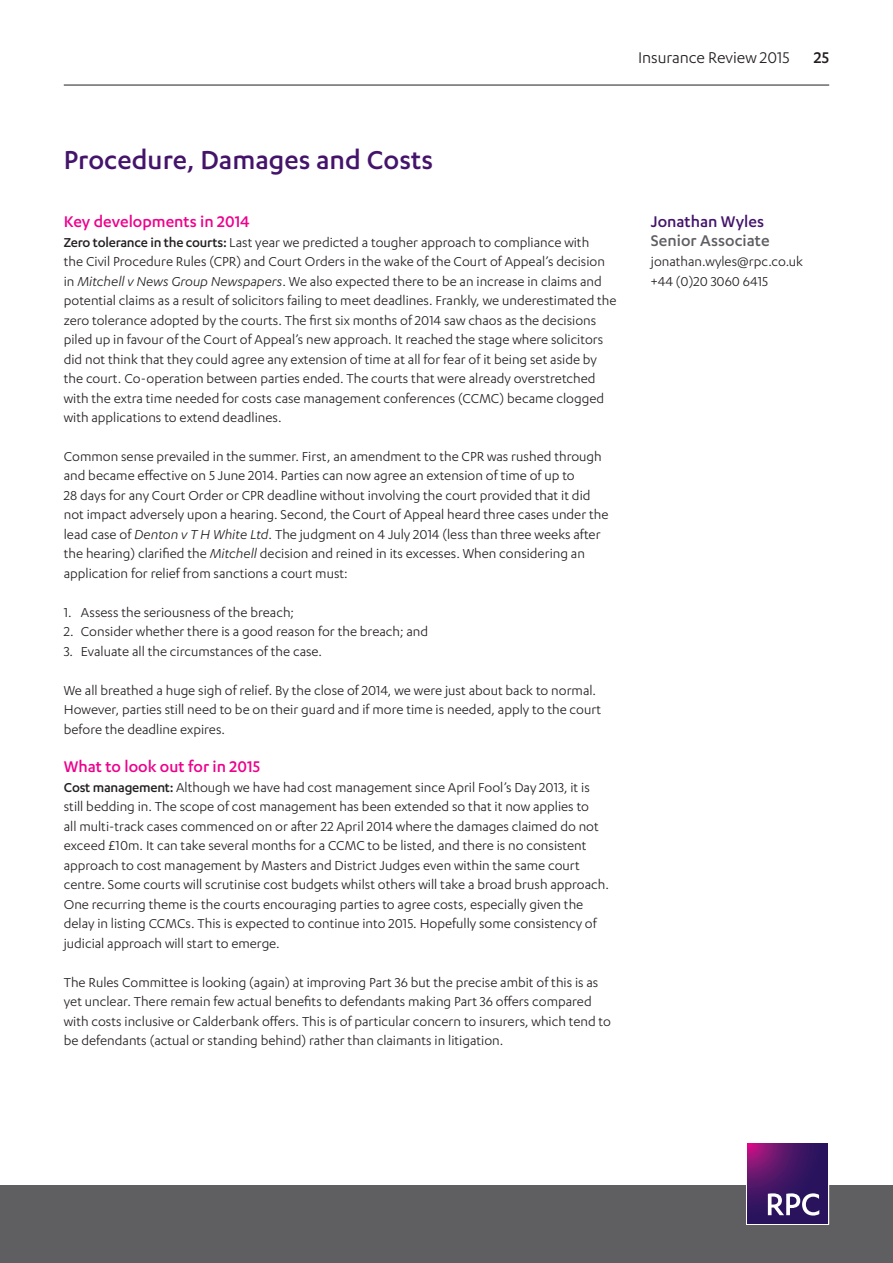
<style>
.page{position:relative;width:893px;height:1263px;background:#fff}
.page>*{position:absolute;margin:0;border:0;box-sizing:border-box;transform-origin:0 0}
.t1{font:500 30px "Karbon";color:#44146b}
.t2{font:500 18px "Karbon";color:#ed028c}
.t3{font:18px "Karbon";letter-spacing:-.005em;color:#231f20}
.t4{font:500 18px "Karbon";color:#5f5f62}
.t5{font:500 18px "Karbon";color:#44146b}
.t6{font:500 18px "Karbon";color:#231f20}
.t7{font:15px/19.5px "Karbon";color:#231f20}
.s1{font-weight:500}
.s2{font-style:italic}
</style>
<div class="page">
<div style="left:0;top:1185px;width:893px;height:78px;background:#5f5f62"></div>
<hr style="left:64px;top:85px;width:765px;height:1px;background:#231f20">
<div style="left:746px;top:1142px;width:83px;height:82px;border:1px solid #fff"></div>
<svg style="left:748px;top:1143px;width:80px;height:80px;background:#461565"></svg>
<svg style="left:768px;top:1193px;width:51px;height:22px"></svg>
<p class="t3" style="left:638px;top:48px;width:153px">Insurance Review 2015</p>
<p class="t6" style="left:814px;top:48px;width:17px">25</p>
<h1 class="t1" style="left:64px;top:143px;width:371px">Procedure, Damages and Costs</h1>
<p class="t2" style="left:64px;top:211px;width:187px">Key developments in 2014</p>
<p class="t7" style="left:64px;top:232px;width:554px"><span class="s1">Zero tolerance in the courts:</span> Last year we predicted a tougher approach to compliance with<br>the Civil Procedure Rules (CPR) and Court Orders in the wake of the Court of Appeal’s decision in <span class="s2">Mitchell v News Group Newspapers</span>. We also expected there to be an increase in claims and potential claims as a result of solicitors failing to meet deadlines. Frankly, we underestimated the zero tolerance adopted by the courts. The first six months of 2014 saw chaos as the decisions piled up in favour of the Court of Appeal’s new approach. It reached the stage where solicitors did not think that they could agree any extension of time at all for fear of it being set aside by the court. Co-operation between parties ended. The courts that were already overstretched with the extra time needed for costs case management conferences (CCMC) became clogged with applications to extend deadlines.</p>
<p class="t7" style="left:64px;top:446px;width:546px">Common sense prevailed in the summer. First, an amendment to the CPR was rushed through and became effective on 5 June 2014. Parties can now agree an extension of time of up to<br>28 days for any Court Order or CPR deadline without involving the court provided that it did not impact adversely upon a hearing. Second, the Court of Appeal heard three cases under the lead case of <span class="s2">Denton v T H White Ltd</span>. The judgment on 4 July 2014 (less than three weeks after the hearing) clarified the <span class="s2">Mitchell</span> decision and reined in its excesses. When considering an application for relief from sanctions a court must:</p>
<p class="t7" style="left:64px;top:602px;width:232px">1. Assess the seriousness of the breach;</p>
<p class="t7" style="left:64px;top:621px;width:366px">2. Consider whether there is a good reason for the breach; and</p>
<p class="t7" style="left:64px;top:641px;width:260px">3. Evaluate all the circumstances of the case.</p>
<p class="t7" style="left:64px;top:680px;width:539px">We all breathed a huge sigh of relief. By the close of 2014, we were just about back to normal.<br>However, parties still need to be on their guard and if more time is needed, apply to the court before the deadline expires.</p>
<p class="t2" style="left:64px;top:757px;width:198px">What to look out for in 2015</p>
<p class="t7" style="left:64px;top:777px;width:547px"><span class="s1">Cost management:</span> Although we have had cost management since April Fool’s Day 2013, it is still bedding in. The scope of cost management has been extended so that it now applies to<br>all multi-track cases commenced on or after 22 April 2014 where the damages claimed do not exceed £10m. It can take several months for a CCMC to be listed, and there is no consistent approach to cost management by Masters and District Judges even within the same court centre. Some courts will scrutinise cost budgets whilst others will take a broad brush approach.<br>One recurring theme is the courts encouraging parties to agree costs, especially given the delay in listing CCMCs. This is expected to continue into 2015. Hopefully some consistency of judicial approach will start to emerge.</p>
<p class="t7" style="left:64px;top:972px;width:549px">The Rules Committee is looking (again) at improving Part 36 but the precise ambit of this is as yet unclear. There remain few actual benefits to defendants making Part 36 offers compared with costs inclusive or Calderbank offers. This is of particular concern to insurers, which tend to be defendants (actual or standing behind) rather than claimants in litigation.</p>
<p class="t5" style="left:651px;top:211px;width:115px">Jonathan Wyles</p>
<p class="t4" style="left:651px;top:231px;width:120px">Senior Associate</p>
<p class="t7" style="left:651px;top:251px;width:154px">jonathan.wyles@rpc.co.uk +44 (0)20 3060 6415</p>
</div>
